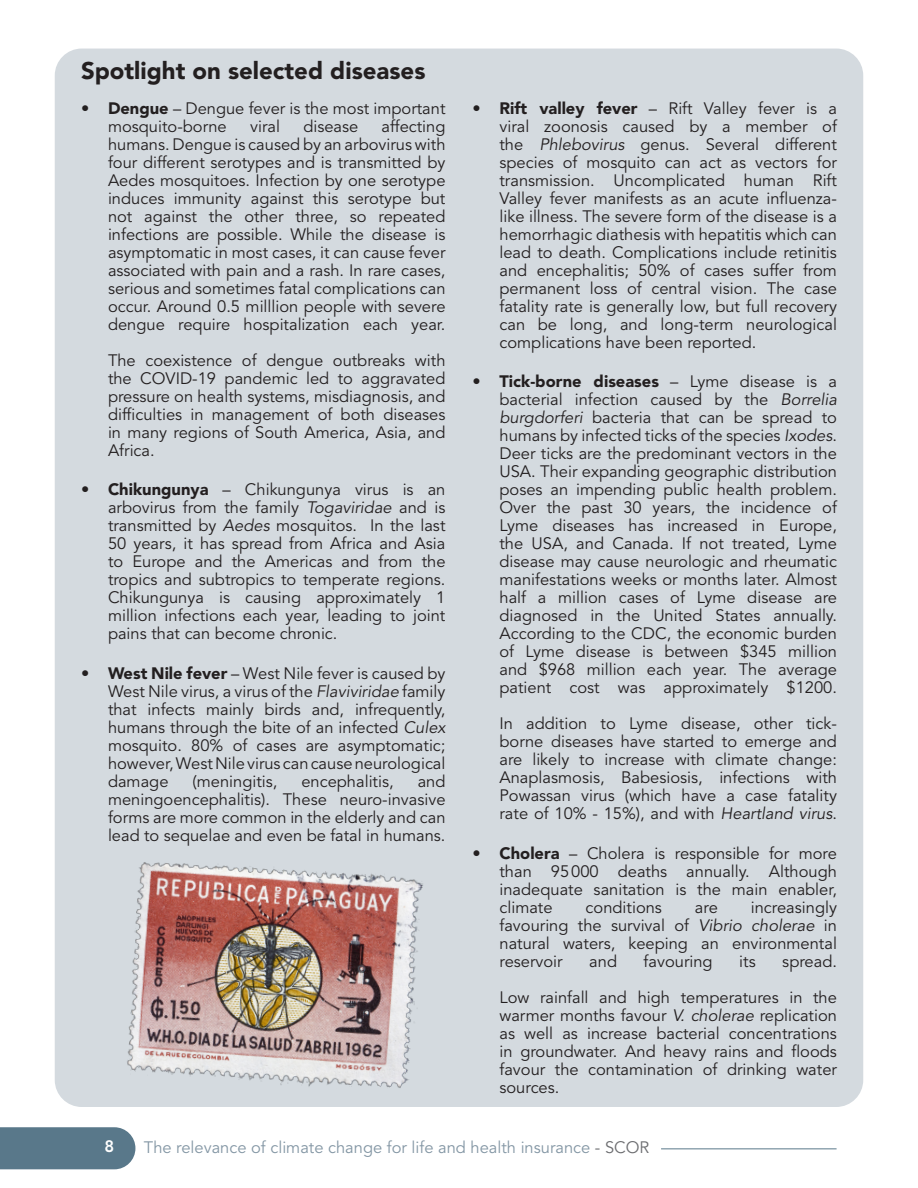
<style>
.page{position:relative;width:918px;height:1188px;background:#fff}
.page>*{position:absolute;margin:0;border:0;box-sizing:border-box;transform-origin:0 0}
.MainHeader{font:900 24px "Avenir LT Std";color:#231f20}
.t1{font:16.5px/18px "Avenir LT Std";color:#231f20;text-align:justify}
.t2{font:16.5px "Avenir LT Std";color:#8396a4}
.t3{font:800 16.5px "Avenir LT Std";color:#fff}
.s1{font-weight:900}
.s2{font-style:italic}
.s3{color:#6c6d70}
</style>
<div class="page">
<div style="left:0;top:1127px;width:135px;height:42px;background:#59788a"></div>
<hr style="left:661px;top:1148px;width:176px;height:1px;background:#59788a">
<div style="left:55px;top:49px;width:808px;height:1058px;background:#d4dadf;border-radius:27px"></div>
<img style="left:127px;top:862px;width:296px;height:226px">
<p class="MainHeader" style="left:81px;top:56px;width:346px">Spotlight on selected diseases</p>
<p class="t1" style="left:108px;top:100px;width:339px;text-indent:-27px"><span class="s1">• Dengue</span> – Dengue fever is the most important mosquito-borne</p>
<p class="t1" style="left:108px;top:118px;width:339px;text-indent:274px">affecting humans. Dengue is caused by an arbovirus with four different serotypes and is transmitted by Aedes mosquitoes. Infection by one serotype induces immunity against this serotype but not against the other three, so repeated infections are possible. While the disease is asymptomatic in most cases, it can cause fever associated with pain and a rash. In rare cases, serious and sometimes fatal complications can occur. Around 0.5 milllion people with severe dengue require hospitalization each year.</p>
<p class="t1" style="left:108px;top:352px;width:339px">The coexistence of dengue outbreaks with the COVID-19 pandemic led to aggravated pressure on health systems, misdiagnosis, and difficulties in management of both diseases in many regions of South America, Asia, and Africa.</p>
<p class="t1" style="left:108px;top:481px;width:339px;text-indent:-27px"><span class="s1">• Chikungunya</span> – Chikungunya virus is an arbovirus from the family <span class="s2">Togaviridae</span> and is transmitted by <span class="s2">Aedes</span> mosquitos. In the last 50 years, it has spread from Africa and Asia to Europe and the Americas and from the tropics and subtropics to temperate regions.<br>Chikungunya is causing approximately 1 million infections each year, leading to joint pains that can become chronic.</p>
<p class="t1" style="left:108px;top:664px;width:339px;text-indent:-27px"><span class="s1">• West Nile fever</span> – West Nile fever is caused by West Nile virus, a virus of the <span class="s2">Flaviviridae</span> family that infects mainly birds and, infrequently, humans through the bite of an infected <span class="s2">Culex </span>mosquito. 80% of cases are asymptomatic; however, West Nile virus can cause neurological damage</p>
<p class="t1" style="left:250px;top:118px;width:31px">viral</p>
<p class="t1" style="left:303px;top:118px;width:57px">disease</p>
<p class="t1" style="left:108px;top:772px;width:339px;text-indent:310px">and meningoencephalitis). These neuro-invasive forms are more common in the elderly and can lead to sequelae and even be fatal in humans.</p>
<p class="t1" style="left:193px;top:772px;width:86px">(meningitis,</p>
<p class="t1" style="left:301px;top:772px;width:94px">encephalitis,</p>
<p class="t1" style="left:500px;top:100px;width:339px;text-indent:-27px"><span class="s1">• Rift valley fever</span> – Rift Valley fever is a viral zoonosis caused by a member of the <span class="s2">Phlebovirus</span> genus. Several different species of mosquito can act as vectors for transmission. Uncomplicated human Rift Valley fever manifests as an acute influenza&shy;like illness. The severe form of the disease is a hemorrhagic diathesis with hepatitis which can lead to death. Complications include retinitis and encephalitis; 50% of cases suffer from permanent loss of central vision. The case fatality rate is generally low, but full recovery can be long, and long-term neurological complications have been reported.</p>
<p class="t1" style="left:500px;top:373px;width:339px;text-indent:-27px"><span class="s1">• Tick-borne diseases</span> – Lyme disease is a bacterial infection caused by the <span class="s2">Borrelia burgdorferi</span> bacteria that can be spread to humans by infected ticks of the species <span class="s2">Ixodes</span>.<br>Deer ticks are the predominant vectors in the USA. Their expanding geographic distribution poses an impending public health problem.<br>Over the past 30 years, the incidence of Lyme diseases has increased in Europe, the USA, and Canada. If not treated, Lyme disease may cause neurologic and rheumatic manifestations weeks or months later. Almost half a million cases of Lyme disease are diagnosed in the United States annually.<br>According to the CDC, the economic burden of Lyme disease is between $345 million and $968 million each year. The average patient cost was approximately $1200.</p>
<p class="t1" style="left:500px;top:715px;width:339px">In addition to Lyme disease, other tick&shy;borne diseases have started to emerge and are likely to increase with climate change:<br>Anaplasmosis, Babesiosis, infections with Powassan virus (which have a case fatality rate of 10% - 15%), and with <span class="s2">Heartland virus</span>.</p>
<p class="t1" style="left:500px;top:844px;width:339px;text-indent:-27px"><span class="s1">• Cholera</span> – Cholera is responsible for more than 95000 deaths annually. Although inadequate sanitation is the main enabler, climate</p>
<p class="t1" style="left:500px;top:898px;width:339px;text-indent:251px">increasingly favouring the survival of <span class="s2">Vibrio cholerae</span> in natural waters, keeping an environmental reservoir</p>
<p class="t1" style="left:586px;top:898px;width:78px">conditions</p>
<p class="t1" style="left:695px;top:898px;width:24px">are</p>
<p class="t1" style="left:589px;top:952px;width:29px">and</p>
<p class="t1" style="left:644px;top:952px;width:71px">favouring</p>
<p class="t1" style="left:739px;top:952px;width:18px">its</p>
<p class="t1" style="left:500px;top:943px;width:339px;line-height:36px;text-align:right">spread.<br>Low rainfall and high temperatures in the</p>
<p class="t1" style="left:500px;top:1006px;width:339px">warmer months favour <span class="s2">V. cholerae</span> replication as well as increase bacterial concentrations in groundwater. And heavy rains and floods favour the contamination of drinking water sources.</p>
<p class="t3" style="left:104px;top:1137px;width:11px">8</p>
<p class="t2" style="left:144px;top:1138px;width:507px">The relevance of climate change for life and health insurance <span class="s3">- SCOR</span></p>
</div>
